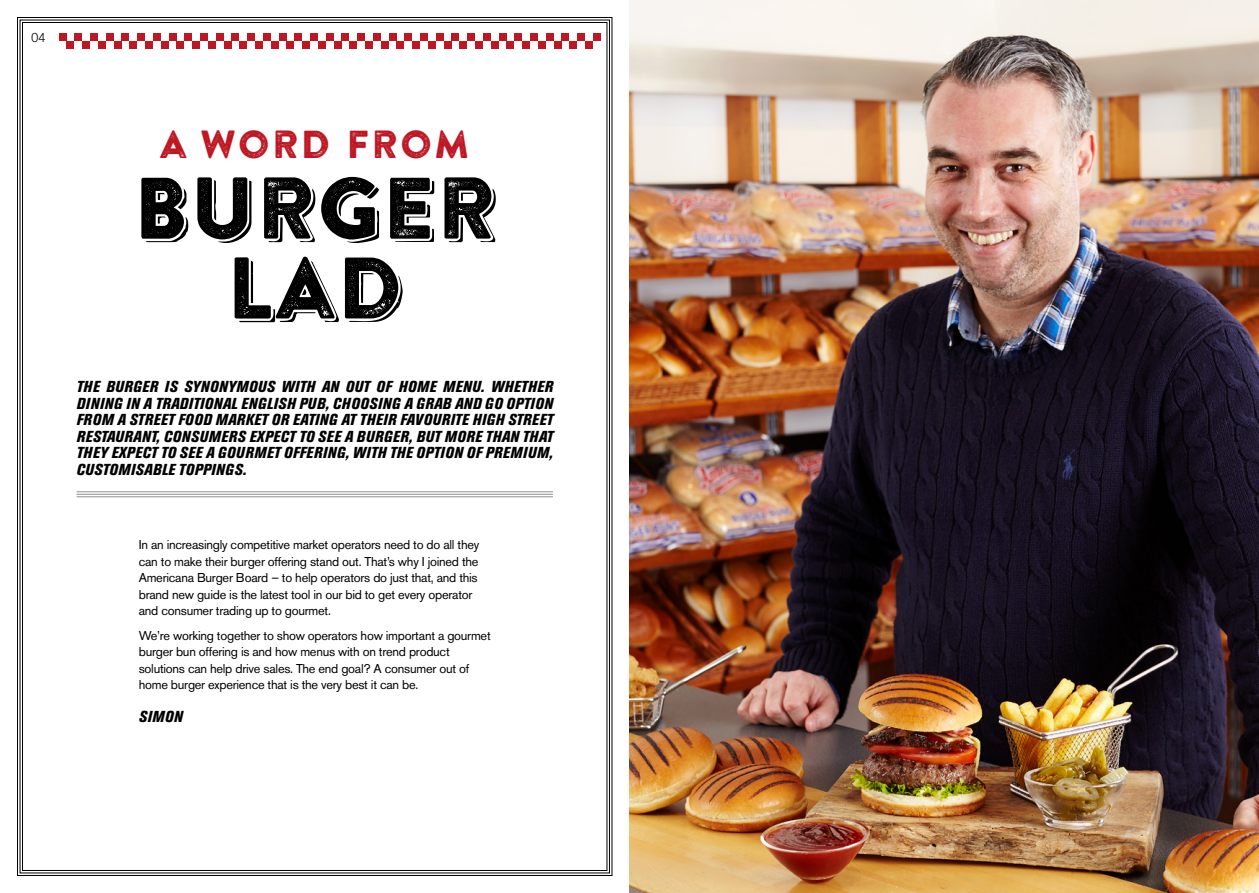
<style>
.page{position:relative;width:1259px;height:893px;background:#fff}
.page>*{position:absolute;margin:0;border:0;box-sizing:border-box;transform-origin:0 0}
.t1{font:87px/79.8px "Brandon Printed One Shadow";color:#000;text-align:center}
.t2{font:39px "Brandon Printed One";letter-spacing:.04em;color:#be1622}
.t3{font:italic 800 condensed 15.75px/16.5px "Akzidenz Grotesk BE";letter-spacing:.03em;color:#000;text-align:justify}
.t4{font:12.75px/16.5px "Akzidenz Grotesk Pro";letter-spacing:-.02em;color:#000}
.t5{font:300 12.75px "Akzidenz Grotesk Pro";color:#000}
</style>
<div class="page">
<svg style="left:17px;top:17px;width:596px;height:859px"></svg>
<div style="left:59px;top:33px;width:8px;height:8px;background:#be1622"></div>
<div style="left:74px;top:33px;width:8px;height:8px;background:#be1622"></div>
<div style="left:90px;top:33px;width:8px;height:8px;background:#be1622"></div>
<div style="left:106px;top:33px;width:8px;height:8px;background:#be1622"></div>
<div style="left:122px;top:33px;width:7px;height:8px;background:#be1622"></div>
<div style="left:137px;top:33px;width:8px;height:8px;background:#be1622"></div>
<div style="left:153px;top:33px;width:8px;height:8px;background:#be1622"></div>
<div style="left:67px;top:41px;width:7px;height:8px;background:#be1622"></div>
<div style="left:82px;top:41px;width:8px;height:8px;background:#be1622"></div>
<div style="left:98px;top:41px;width:8px;height:8px;background:#be1622"></div>
<div style="left:114px;top:41px;width:8px;height:8px;background:#be1622"></div>
<div style="left:129px;top:41px;width:8px;height:8px;background:#be1622"></div>
<div style="left:145px;top:41px;width:8px;height:8px;background:#be1622"></div>
<div style="left:161px;top:41px;width:8px;height:8px;background:#be1622"></div>
<div style="left:169px;top:33px;width:7px;height:8px;background:#be1622"></div>
<div style="left:184px;top:33px;width:8px;height:8px;background:#be1622"></div>
<div style="left:200px;top:33px;width:8px;height:8px;background:#be1622"></div>
<div style="left:216px;top:33px;width:8px;height:8px;background:#be1622"></div>
<div style="left:231px;top:33px;width:8px;height:8px;background:#be1622"></div>
<div style="left:247px;top:33px;width:8px;height:8px;background:#be1622"></div>
<div style="left:263px;top:33px;width:8px;height:8px;background:#be1622"></div>
<div style="left:176px;top:41px;width:8px;height:8px;background:#be1622"></div>
<div style="left:192px;top:41px;width:8px;height:8px;background:#be1622"></div>
<div style="left:208px;top:41px;width:8px;height:8px;background:#be1622"></div>
<div style="left:224px;top:41px;width:7px;height:8px;background:#be1622"></div>
<div style="left:239px;top:41px;width:8px;height:8px;background:#be1622"></div>
<div style="left:255px;top:41px;width:8px;height:8px;background:#be1622"></div>
<div style="left:271px;top:41px;width:8px;height:8px;background:#be1622"></div>
<div style="left:279px;top:33px;width:7px;height:8px;background:#be1622"></div>
<div style="left:294px;top:33px;width:8px;height:8px;background:#be1622"></div>
<div style="left:310px;top:33px;width:8px;height:8px;background:#be1622"></div>
<div style="left:326px;top:33px;width:8px;height:8px;background:#be1622"></div>
<div style="left:341px;top:33px;width:8px;height:8px;background:#be1622"></div>
<div style="left:357px;top:33px;width:8px;height:8px;background:#be1622"></div>
<div style="left:373px;top:33px;width:8px;height:8px;background:#be1622"></div>
<div style="left:286px;top:41px;width:8px;height:8px;background:#be1622"></div>
<div style="left:302px;top:41px;width:8px;height:8px;background:#be1622"></div>
<div style="left:318px;top:41px;width:8px;height:8px;background:#be1622"></div>
<div style="left:334px;top:41px;width:7px;height:8px;background:#be1622"></div>
<div style="left:349px;top:41px;width:8px;height:8px;background:#be1622"></div>
<div style="left:365px;top:41px;width:8px;height:8px;background:#be1622"></div>
<div style="left:381px;top:41px;width:8px;height:8px;background:#be1622"></div>
<div style="left:389px;top:33px;width:7px;height:8px;background:#be1622"></div>
<div style="left:404px;top:33px;width:8px;height:8px;background:#be1622"></div>
<div style="left:420px;top:33px;width:8px;height:8px;background:#be1622"></div>
<div style="left:436px;top:33px;width:8px;height:8px;background:#be1622"></div>
<div style="left:451px;top:33px;width:8px;height:8px;background:#be1622"></div>
<div style="left:467px;top:33px;width:8px;height:8px;background:#be1622"></div>
<div style="left:483px;top:33px;width:8px;height:8px;background:#be1622"></div>
<div style="left:396px;top:41px;width:8px;height:8px;background:#be1622"></div>
<div style="left:412px;top:41px;width:8px;height:8px;background:#be1622"></div>
<div style="left:428px;top:41px;width:8px;height:8px;background:#be1622"></div>
<div style="left:444px;top:41px;width:7px;height:8px;background:#be1622"></div>
<div style="left:459px;top:41px;width:8px;height:8px;background:#be1622"></div>
<div style="left:475px;top:41px;width:8px;height:8px;background:#be1622"></div>
<div style="left:491px;top:41px;width:8px;height:8px;background:#be1622"></div>
<div style="left:499px;top:33px;width:7px;height:8px;background:#be1622"></div>
<div style="left:514px;top:33px;width:8px;height:8px;background:#be1622"></div>
<div style="left:530px;top:33px;width:8px;height:8px;background:#be1622"></div>
<div style="left:546px;top:33px;width:8px;height:8px;background:#be1622"></div>
<div style="left:561px;top:33px;width:8px;height:8px;background:#be1622"></div>
<div style="left:577px;top:33px;width:8px;height:8px;background:#be1622"></div>
<div style="left:593px;top:33px;width:8px;height:8px;background:#be1622"></div>
<div style="left:506px;top:41px;width:8px;height:8px;background:#be1622"></div>
<div style="left:522px;top:41px;width:8px;height:8px;background:#be1622"></div>
<div style="left:538px;top:41px;width:8px;height:8px;background:#be1622"></div>
<div style="left:554px;top:41px;width:7px;height:8px;background:#be1622"></div>
<div style="left:569px;top:41px;width:8px;height:8px;background:#be1622"></div>
<div style="left:585px;top:41px;width:8px;height:8px;background:#be1622"></div>
<img style="left:629px;top:0;width:630px;height:893px">
<hr style="left:77px;top:491px;width:476px;height:1px;background:#909090">
<hr style="left:77px;top:494px;width:476px;height:1px;background:#909090">
<hr style="left:77px;top:496px;width:476px;height:1px;background:#909090">
<p class="t5" style="left:31px;top:30px;width:16px">04</p>
<h2 class="t2" style="left:160px;top:119px;width:312px">A WORD FROM</h2>
<h1 class="t1" style="left:133px;top:169px;width:366px">BURGER<br>LAD</h1>
<p class="t3" style="left:77px;top:379px;width:478px">THE BURGER IS SYNONYMOUS WITH AN OUT OF HOME MENU. WHETHER DINING IN A TRADITIONAL ENGLISH PUB, CHOOSING A GRAB AND GO OPTION FROM A STREET FOOD MARKET OR EATING AT THEIR FAVOURITE HIGH STREET RESTAURANT, CONSUMERS EXPECT TO SEE A BURGER, BUT MORE THAN THAT THEY EXPECT TO SEE A GOURMET OFFERING, WITH THE OPTION OF PREMIUM, CUSTOMISABLE TOPPINGS.</p>
<p class="t4" style="left:139px;top:536px;width:342px">In an increasingly competitive market operators need to do all they can to make their burger offering stand out. That’s why I joined the Americana Burger Board – to help operators do just that, and this brand new guide is the latest tool in our bid to get every operator and consumer trading up to gourmet.</p>
<p class="t4" style="left:139px;top:627px;width:353px">We’re working together to show operators how important a gourmet burger bun offering is and how menus with on trend product solutions can help drive sales. The end goal? A consumer out of home burger experience that is the very best it can be.</p>
<p class="t3" style="left:139px;top:709px;width:46px">SIMON</p>
</div>
